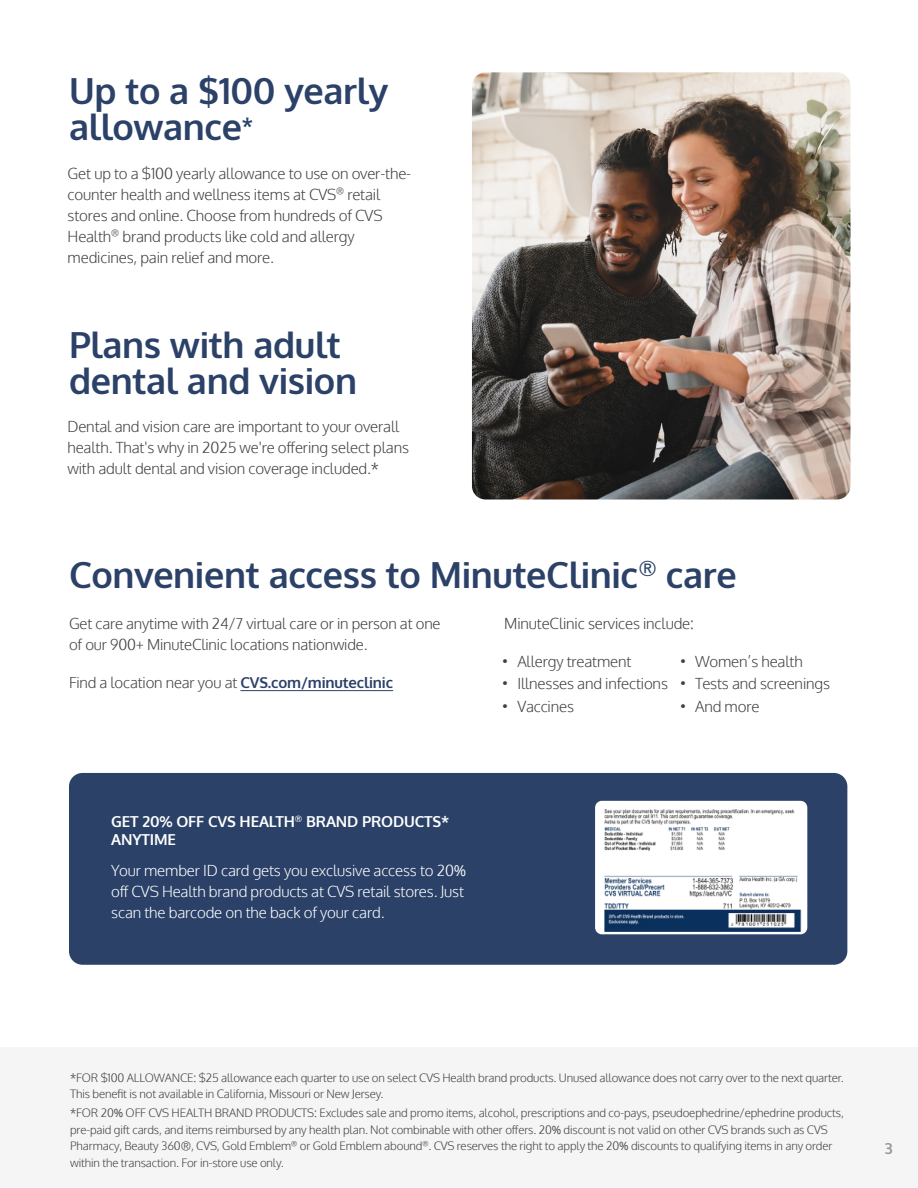
<style>
.page{position:relative;width:918px;height:1188px;background:#fff}
.page>*{position:absolute;margin:0;border:0;box-sizing:border-box;transform-origin:0 0}
.t1{font:700 36px/36px "Oxygen";letter-spacing:-.01em;color:#2b4168}
.t2{font:300 15.15px/21px "Oxygen";letter-spacing:-.01em;color:#414141}
.t3{font:300 15.15px/21px "Oxygen";letter-spacing:-.01em;color:#fff}
.t4{font:700 15.15px/18px "Oxygen";letter-spacing:-.01em;color:#fff}
.t5{font:700 15.15px "Oxygen";color:#989898}
.t6{font:300 15px/21px "Oxygen";letter-spacing:-.01em;color:#414141}
.t7{font:300 11.55px/16.5px "Oxygen";letter-spacing:-.01em;color:#414141}
.s1{font-weight:700;color:#2b4168}
.s2{font-family:"Open Sans";font-weight:400}
</style>
<div class="page">
<div style="left:69px;top:773px;width:778px;height:192px;background:#2b4168;border-radius:14px"></div>
<div style="left:0;top:1048px;width:918px;height:140px;background:#f5f5f5"></div>
<hr style="left:240px;top:690px;width:153px;height:1px;background:#2b4168">
<img style="left:595px;top:801px;width:212px;height:133px">
<img style="left:472px;top:72px;width:378px;height:428px">
<h2 class="t1" style="left:69px;top:74px;width:321px">Up to a $100 yearly allowance<sup>*</sup></h2>
<p class="t2" style="left:68px;top:163px;width:345px">Get up to a $100 yearly allowance to use on over-the&shy;counter health and wellness items at CVS<sup>®</sup> retail stores and online. Choose from hundreds of CVS Health<sup>®</sup> brand products like cold and allergy medicines, pain relief and more.</p>
<h2 class="t1" style="left:69px;top:328px;width:290px">Plans with adult dental and vision</h2>
<p class="t2" style="left:67px;top:416px;width:343px">Dental and vision care are important to your overall health. That's why in 2025 we're offering select plans with adult dental and vision coverage included.*</p>
<h2 class="t1" style="left:69px;top:558px;width:669px">Convenient access to MinuteClinic<sup>®</sup> care</h2>
<p class="t6" style="left:69px;top:614px;width:373px">Get care anytime with 24/7 virtual care or in person at one of our 900+ MinuteClinic locations nationwide.</p>
<p class="t6" style="left:69px;top:673px;width:326px">Find a location near you at <span class="s1">CVS.com/minuteclinic</span></p>
<p class="t2" style="left:504px;top:614px;width:191px">MinuteClinic services include:</p>
<p class="t2" style="left:502px;top:651px;width:131px">• Allergy treatment</p>
<p class="t2" style="left:502px;top:674px;width:167px">• Illnesses and infections</p>
<p class="t2" style="left:502px;top:696px;width:73px">• Vaccines</p>
<p class="t2" style="left:680px;top:651px;width:124px">• Women’s health</p>
<p class="t2" style="left:680px;top:674px;width:151px">• Tests and screenings</p>
<p class="t2" style="left:680px;top:696px;width:81px">• And more</p>
<h3 class="t4" style="left:111px;top:813px;width:340px">GET 20% OFF CVS HEALTH<sup>®</sup> BRAND PRODUCTS*<br>ANYTIME</h3>
<p class="t3" style="left:111px;top:860px;width:357px">Your member ID card gets you exclusive access to 20<span class="s2">% </span>off CVS Health brand products at CVS retail stores. Just scan the barcode on the back of your card.</p>
<p class="t7" style="left:70px;top:1070px;width:775px">*FOR $100 ALLOWANCE: $25 allowance each quarter to use on select CVS Health brand products. Unused allowance does not carry over to the next quarter.<br>This benefit is not available in California, Missouri or New Jersey.</p>
<p class="t7" style="left:70px;top:1105px;width:775px">*FOR 20<span class="s2">%</span> OFF CVS HEALTH BRAND PRODUCTS: Excludes sale and promo items, alcohol, prescriptions and co-pays, pseudoephedrine/ephedrine products, pre-paid gift cards, and items reimbursed by any health plan. Not combinable with other offers. 20<span class="s2">%</span> discount is not valid on other CVS brands such as CVS Pharmacy, Beauty 360®, CVS, Gold Emblem<sup>®</sup> or Gold Emblem abound<sup>®</sup>. CVS reserves the right to apply the 20<span class="s2">%</span> discounts to qualifying items in any order within the transaction. For in-store use only.</p>
<h2 class="t5" style="left:885px;top:1139px;width:9px">3</h2>
</div>
